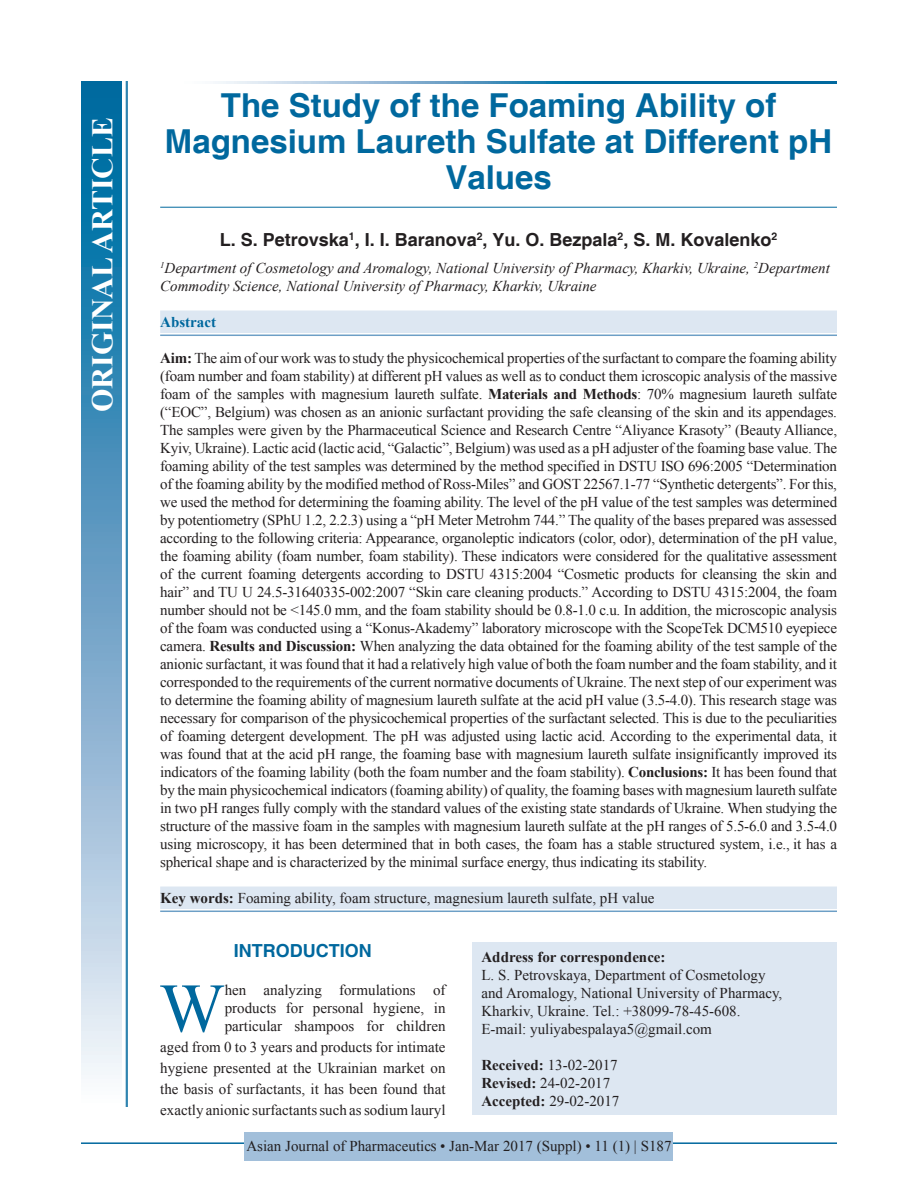
<style>
.page{position:relative;width:918px;height:1188px;background:#fff}
.page>*{position:absolute;margin:0;border:0;box-sizing:border-box;transform-origin:0 0}
.DROP_CAP_TX{font:69.3px "Times New Roman";color:#00689e}
.AT{font:700 33px/36px "Helvetica";color:#00689e;text-align:center}
.AH{font:700 30px "Times New Roman";color:#fff}
.AU{font:700 18px "Helvetica";color:#231f20}
.t1{font:700 18px "Helvetica";color:#00689e}
.ABS_1{font:15px/18px "Times New Roman";letter-spacing:-.015em;color:#231f20;text-align:justify}
.DROP_CAP_TX-2{font:15px/20.9px "Times New Roman";color:#231f20;text-align:justify}
.ADD{font:15px/18px "Times New Roman";color:#231f20}
.AFF{font:italic 15px/18px "Times New Roman";color:#231f20}
.KWD_1_L{font:15px "Times New Roman";color:#231f20}
.RF{font:15px "Times New Roman";color:#231f20}
.HIS{font:15px/18px "Times New Roman";color:#231f20}
.ABS{font:700 15px "Times New Roman";color:#00689e}
.s1{font-weight:700}
</style>
<div class="page">
<hr style="left:81px;top:1142px;width:756px;height:2px;background:#00689e">
<div style="left:245px;top:1132px;width:428px;height:28px;background:#a2bfda"></div>
<hr style="left:160px;top:207px;width:677px;height:1px;background:#00689e">
<div style="left:160px;top:311px;width:677px;height:22px;background:#dde7f2"></div>
<hr style="left:160px;top:335px;width:677px;height:1px;background:#6d9fc6">
<div style="left:160px;top:887px;width:677px;height:22px;background:#dde7f2"></div>
<hr style="left:160px;top:911px;width:677px;height:1px;background:#6d9fc6">
<div style="left:472px;top:942px;width:365px;height:173px;background:#dde7f2"></div>
<svg style="left:215px;top:81px;width:622px;height:3px;background:#4d94bc"></svg>
<div style="left:81px;top:81px;width:41px;height:1026px;background:linear-gradient(to bottom,#005e9a,#f6f0f9)"></div>
<hr style="left:127px;top:81px;width:1px;height:1026px;background:#00689e">
<hr style="left:126px;top:81px;width:1px;height:1026px;background:#00689e">
<p class="AH" style="left:81px;top:412px;width:296px;rotate:-90deg">ORIGINAL ARTICLE</p>
<p class="AT" style="left:165px;top:89px;width:669px">The Study of the Foaming Ability of<br>Magnesium Laureth Sulfate at Different pH<br>Values</p>
<p class="AU" style="left:220px;top:229px;width:559px">L. S. Petrovska<sup>1</sup>, I. I. Baranova<sup>2</sup>, Yu. O. Bezpala<sup>2</sup>, S. M. Kovalenko<sup>2</sup></p>
<p class="AFF" style="left:160px;top:259px;width:671px"><sup>1</sup>Department of Cosmetology and Aromalogy, National University of Pharmacy, Kharkiv, Ukraine, <sup>2</sup>Department<br>Commodity Science, National University of Pharmacy, Kharkiv, Ukraine</p>
<p class="ABS" style="left:160px;top:311px;width:57px">Abstract</p>
<p class="ABS_1" style="left:160px;top:349px;width:678px"><span class="s1">Aim:</span> The aim of our work was to study the physicochemical properties of the surfactant to compare the foaming ability (foam number and foam stability) at different pH values as well as to conduct them icroscopic analysis of the massive foam of the samples with magnesium laureth sulfate. <span class="s1">Materials and Methods</span>: 70% magnesium laureth sulfate (“EОС”, Belgium) was chosen as an anionic surfactant providing the safe cleansing of the skin and its appendages.<br>The samples were given by the Pharmaceutical Science and Research Centre “Aliyance Krasoty” (Beauty Alliance, Kyiv, Ukraine). Lactic acid (lactic acid, “Galactic”, Belgium) was used as a pH adjuster of the foaming base value. The foaming ability of the test samples was determined by the method specified in DSTU ISO 696:2005 “Determination of the foaming ability by the modified method of Ross-Miles” and GOST 22567.1-77 “Synthetic detergents”. For this, we used the method for determining the foaming ability. The level of the pH value of the test samples was determined by potentiometry (SPhU 1.2, 2.2.3) using a “рН Meter Metrohm 744.” The quality of the bases prepared was assessed according to the following criteria: Appearance, organoleptic indicators (color, odor), determination of the рН value, the foaming ability (foam number, foam stability). These indicators were considered for the qualitative assessment of the current foaming detergents according to DSTU 4315:2004 “Cosmetic products for cleansing the skin and hair” and TU U 24.5-31640335-002:2007 “Skin care cleaning products.” According to DSTU 4315:2004, the foam number should not be &lt;145.0 mm, and the foam stability should be 0.8-1.0 c.u. In addition, the microscopic analysis of the foam was conducted using a “Konus-Akademy” laboratory microscope with the ScopeTek DCM510 eyepiece camera. <span class="s1">Results and Discussion:</span> When analyzing the data obtained for the foaming ability of the test sample of the anionic surfactant, it was found that it had a relatively high value of both the foam number and the foam stability, and it corresponded to the requirements of the current normative documents of Ukraine. The next step of our experiment was to determine the foaming ability of magnesium laureth sulfate at the acid рН value (3.5-4.0). This research stage was necessary for comparison of the physicochemical properties of the surfactant selected. This is due to the peculiarities of foaming detergent development. The рН was adjusted using lactic acid. According to the experimental data, it was found that at the acid рН range, the foaming base with magnesium laureth sulfate insignificantly improved its indicators of the foaming lability (both the foam number and the foam stability). <span class="s1">Conclusions:</span> It has been found that by the main physicochemical indicators (foaming ability) of quality, the foaming bases with magnesium laureth sulfate in two рН ranges fully comply with the standard values of the existing state standards of Ukraine. When studying the structure of the massive foam in the samples with magnesium laureth sulfate at the рН ranges of 5.5-6.0 and 3.5-4.0 using microscopy, it has been determined that in both cases, the foam has a stable structured system, i.e., it has a spherical shape and is characterized by the minimal surface energy, thus indicating its stability.</p>
<p class="KWD_1_L" style="left:160px;top:887px;width:496px"><span class="s1">Key words:</span> Foaming ability, foam structure, magnesium laureth sulfate, рН value</p>
<h1 class="t1" style="left:234px;top:939px;width:139px">INTRODUCTION</h1>
<p class="DROP_CAP_TX" style="left:159px;top:959px;width:67px">W</p>
<p class="DROP_CAP_TX-2" style="left:225px;top:981px;width:222px;line-height:18px">hen analyzing formulations of products for personal hygiene, in particular shampoos for children</p>
<p class="DROP_CAP_TX-2" style="left:160px;top:1036px;width:287px">aged from 0 to 3 years and products for intimate hygiene presented at the Ukrainian market on the basis of surfactants, it has been found that exactly anionic surfactants such as sodium lauryl</p>
<p class="ADD" style="left:482px;top:947px;width:302px"><span class="s1">Address for correspondence:<br></span>L. S. Petrovskaya, Department of Cosmetology and Aromalogy, National University of Pharmacy, Kharkiv, Ukraine. Tel.: +38099-78-45-608.<br>E-mail: yuliyabespalaya5@gmail.com</p>
<p class="HIS" style="left:482px;top:1055px;width:139px"><span class="s1">Received:</span> 13-02-2017<br><span class="s1">Revised:</span> 24-02-2017<br><span class="s1">Accepted:</span> 29-02-2017</p>
<p class="RF" style="left:246px;top:1136px;width:427px">Asian Journal of Pharmaceutics • Jan-Mar 2017 (Suppl) • 11 (1) | S187</p>
</div>
